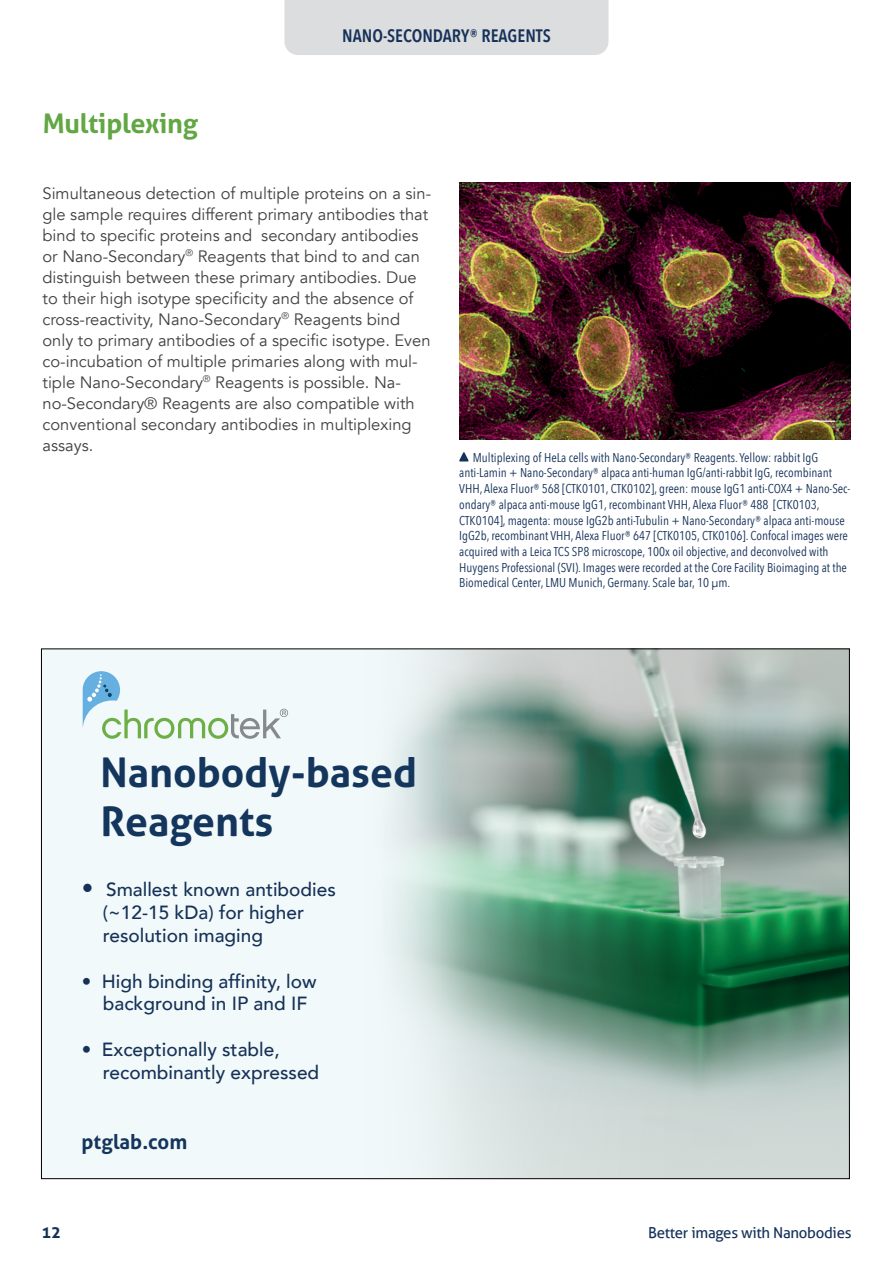
<style>
.page{position:relative;width:893px;height:1263px;background:#fff}
.page>*{position:absolute;margin:0;border:0;box-sizing:border-box;transform-origin:0 0}
.t1{font:700 40.8px/49.1px "Aller";color:#14365d}
.t2{font:700 27px "Aller";letter-spacing:-.01em;color:#62a744}
.t3{font:700 20.4px "Aller";color:#14365d}
.t4{font:500 19.05px/22.8px "Avenir";color:#163258}
.t5{font:600 18px "Avenir Next Condensed";color:#16325a}
.t6{font:16.5px/21px "Avenir";color:#414042}
.t7{font:700 16.5px "Aller";color:#16325a}
.t8{font:15px "Aller";letter-spacing:-.02em;color:#16325a}
.t9{font:12.75px/15.8px "Avenir Next Condensed";color:#16325a}
.s1{font-size:23.1px}
</style>
<div class="page">
<img style="left:459px;top:182px;width:391px;height:257px">
<svg style="left:459px;top:452px;width:10px;height:9px"></svg>
<svg style="left:812px;top:421px;width:23px;height:1px"></svg>
<div style="left:41px;top:649px;width:808px;height:530px;background:#f2f9fa"></div>
<svg style="left:83px;top:671px;width:205px;height:68px"></svg>
<img style="left:391px;top:650px;width:457px;height:527px">
<div style="left:284px;top:0;width:324px;height:55px;background:#dcddde"></div>
<h2 class="t2" style="left:43px;top:107px;width:157px">Multiplexing</h2>
<h3 class="t5" style="left:342px;top:20px;width:210px">NANO-SECONDARY® REAGENTS</h3>
<p class="t6" style="left:43px;top:183px;width:390px">Simultaneous detection of multiple proteins on a sin&shy;gle sample requires different primary antibodies that bind to specific proteins and secondary antibodies or Nano-Secondary<sup>®</sup> Reagents that bind to and can distinguish between these primary antibodies. Due to their high isotype specificity and the absence of cross-reactivity, Nano-Secondary<sup>®</sup> Reagents bind only to primary antibodies of a specific isotype. Even co-incubation of multiple primaries along with mul&shy;tiple Nano-Secondary<sup>®</sup> Reagents is possible. Na&shy;no-Secondary® Reagents are also compatible with conventional secondary antibodies in multiplexing assays.</p>
<p class="t9" style="left:459px;top:449px;width:393px;text-indent:14px">Multiplexing of HeLa cells with Nano-Secondary® Reagents. Yellow: rabbit IgG anti-Lamin + Nano-Secondary® alpaca anti-human IgG/anti-rabbit IgG, recombinant VHH, Alexa Fluor® 568 [CTK0101, CTK0102], green: mouse IgG1 anti-COX4 + Nano-Sec&shy;ondary® alpaca anti-mouse IgG1, recombinant VHH, Alexa Fluor® 488 [CTK0103, CTK0104], magenta: mouse IgG2b anti-Tubulin + Nano-Secondary® alpaca anti-mouse IgG2b, recombinant VHH, Alexa Fluor® 647 [CTK0105, CTK0106]. Confocal images were acquired with a Leica TCS SP8 microscope, 100x oil objective, and deconvolved with Huygens Professional (SVI). Images were recorded at the Core Facility Bioimaging at the Biomedical Center, LMU Munich, Germany. Scale bar, 10 µm.</p>
<h1 class="t1" style="left:101px;top:748px;width:318px">Nanobody-based<br>Reagents</h1>
<h3 class="t4" style="left:103px;top:877px;width:234px;text-indent:-21px"><span class="s1">•</span> Smallest known antibodies (~12-15 kDa) for higher resolution imaging</h3>
<h3 class="t4" style="left:103px;top:968px;width:215px;text-indent:-21px">• High binding affinity, low background in IP and IF</h3>
<h3 class="t4" style="left:103px;top:1037px;width:218px;text-indent:-21px">• Exceptionally stable, recombinantly expressed</h3>
<h3 class="t3" style="left:82px;top:1129px;width:107px">ptglab.com</h3>
<p class="t7" style="left:41px;top:1222px;width:21px">12</p>
<p class="t8" style="left:648px;top:1223px;width:205px">Better images with Nanobodies</p>
</div>
